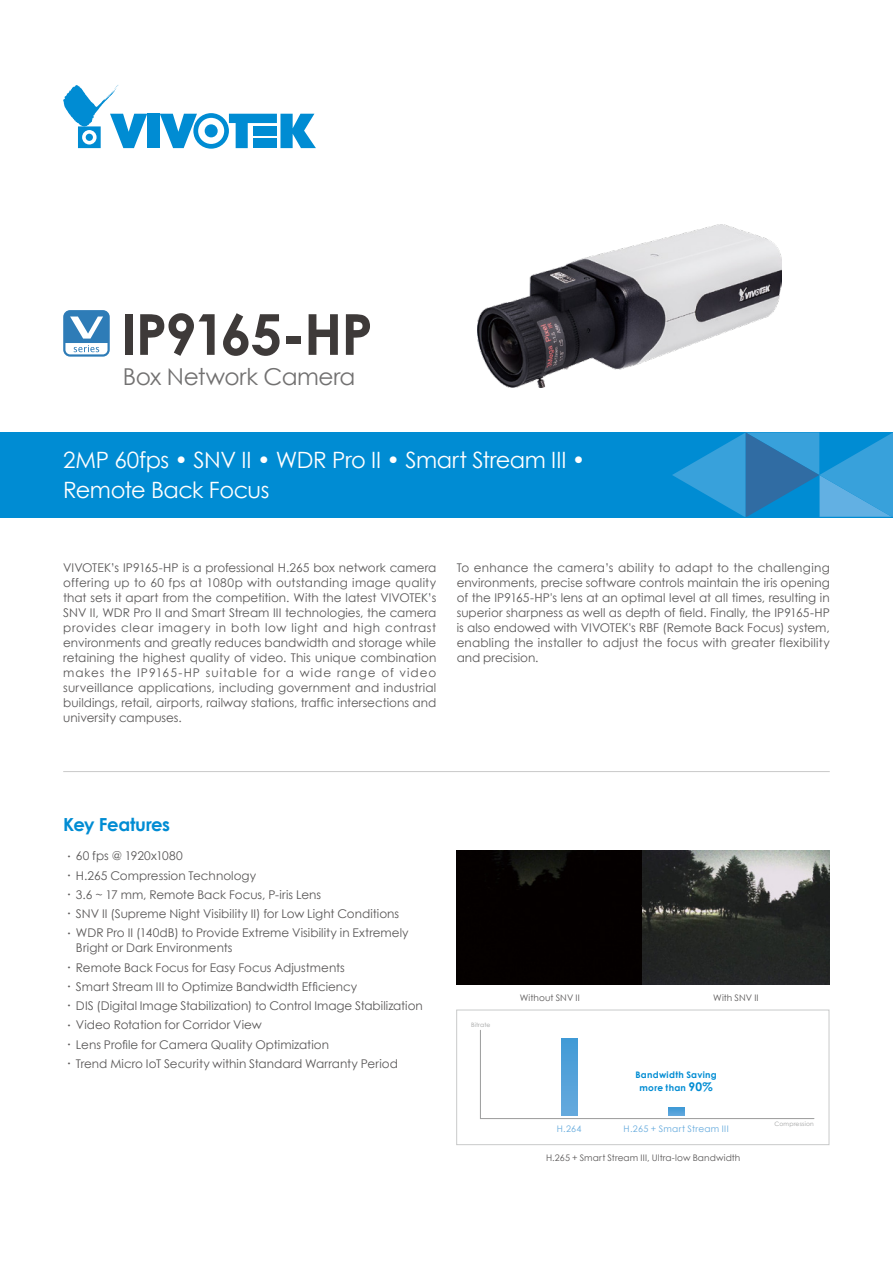
<style>
.page{position:relative;width:893px;height:1263px;background:#fff}
.page>*{position:absolute;margin:0;border:0;box-sizing:border-box;transform-origin:0 0}
.t1{font:700 56.55px "Century Gothic";letter-spacing:-.03em;color:#3e3a39}
.t2{font:23.25px "Century Gothic";letter-spacing:-.015em;color:#727171}
.t3{font:22.5px/30px "Century Gothic";letter-spacing:-.02em;color:#fff}
.t4{font:700 18px "Century Gothic";letter-spacing:-.02em;color:#008cd3}
.t5{font:12px/15px "Century Gothic";color:#595757;text-align:justify}
.t6{font:9px "Century Gothic";letter-spacing:.01em;color:#595757}
.t7{font:700 9px/13.5px "Century Gothic";letter-spacing:.03em;color:#008cd3;text-align:center}
.t8{font:9px "Century Gothic";letter-spacing:.035em;color:#65aadd}
.t9{font:6px "Century Gothic";letter-spacing:.03em;color:#9fa0a0}
.s1{font-family:"Adobe Ming Std";font-weight:300}
.s2{font-size:12px}
</style>
<div class="page">
<div style="left:0;top:432px;width:893px;height:85px;background:#008cd3"></div>
<svg style="left:672px;top:432px;width:221px;height:85px"></svg>
<img style="left:478px;top:225px;width:303px;height:163px">
<svg style="left:63px;top:310px;width:47px;height:47px"></svg>
<hr style="left:63px;top:771px;width:767px;height:1px;background:#c9caca">
<div style="left:147px;top:114px;width:13px;height:34px;background:#008cd3"></div>
<svg style="left:160px;top:113px;width:156px;height:36px"></svg>
<svg style="left:63px;top:85px;width:84px;height:63px"></svg>
<div style="left:86px;top:134px;width:7px;height:7px;background:#008cd3;border-radius:50%"></div>
<div style="left:457px;top:850px;width:186px;height:135px;background:#040000"></div>
<svg style="left:643px;top:850px;width:186px;height:135px;background:#3f413e"></svg>
<svg style="left:480px;top:1030px;width:335px;height:89px"></svg>
<div style="left:561px;top:1038px;width:16px;height:78px;background:linear-gradient(to bottom,#419ad6,#65a9dd)"></div>
<svg style="left:668px;top:1108px;width:16px;height:8px"></svg>
<div style="left:456px;top:1010px;width:373px;height:135px;border:1px solid #c9caca"></div>
<h1 class="t1" style="left:121px;top:291px;width:254px">IP9165-HP</h1>
<h2 class="t2" style="left:123px;top:361px;width:234px">Box Network Camera</h2>
<h3 class="t3" style="left:63px;top:445px;width:524px">2MP 60fps • SNV II • WDR Pro II • Smart Stream III •<br>Remote Back Focus</h3>
<p class="t5" style="left:63px;top:560px;width:375px">VIVOTEK’s IP9165-HP is a professional H.265 box network camera offering up to 60 fps at 1080p with outstanding image quality that sets it apart from the competition. With the latest VIVOTEK’s SNV II, WDR Pro II and Smart Stream III technologies, the camera provides clear imagery in both low light and high contrast environments and greatly reduces bandwidth and storage while retaining the highest quality of video. This unique combination makes the IP9165-HP suitable for a wide range of video surveillance applications, including government and industrial buildings, retail, airports, railway stations, traffic intersections and university campuses.</p>
<p class="t5" style="left:457px;top:560px;width:375px">To enhance the camera’s ability to adapt to the challenging environments, precise software controls maintain the iris opening of the IP9165-HP's lens at an optimal level at all times, resulting in superior sharpness as well as depth of field. Finally, the IP9165-HP is also endowed with VIVOTEK's RBF (Remote Back Focus) system, enabling the installer to adjust the focus with greater flexibility and precision.</p>
<h3 class="t4" style="left:63px;top:811px;width:109px">Key Features</h3>
<p class="t5" style="left:63px;top:848px;width:121px"><span class="s1">•</span> 60 fps @ 1920x1080</p>
<p class="t5" style="left:63px;top:868px;width:194px"><span class="s1">•</span> H.265 Compression Technology</p>
<p class="t5" style="left:63px;top:887px;width:260px"><span class="s1">•</span> 3.6 ~ 17 mm, Remote Back Focus, P-iris Lens</p>
<p class="t5" style="left:63px;top:906px;width:338px"><span class="s1">•</span> SNV II (Supreme Night Visibility II) for Low Light Conditions</p>
<p class="t5" style="left:76px;top:925px;width:334px;text-indent:-13px"><span class="s1">•</span> WDR Pro II (140dB) to Provide Extreme Visibility in Extremely<br>Bright or Dark Environments</p>
<p class="t5" style="left:63px;top:960px;width:283px"><span class="s1">•</span> Remote Back Focus for Easy Focus Adjustments</p>
<p class="t5" style="left:63px;top:979px;width:296px"><span class="s1">•</span> Smart Stream III to Optimize Bandwidth Efficiency</p>
<p class="t5" style="left:63px;top:998px;width:361px"><span class="s1">•</span> DIS (Digital Image Stabilization) to Control Image Stabilization</p>
<p class="t5" style="left:63px;top:1017px;width:200px"><span class="s1">•</span> Video Rotation for Corridor View</p>
<p class="t5" style="left:63px;top:1037px;width:267px"><span class="s1">•</span> Lens Profile for Camera Quality Optimization</p>
<p class="t5" style="left:63px;top:1056px;width:336px"><span class="s1">•</span> Trend Micro IoT Security within Standard Warranty Period</p>
<p class="t9" style="left:471px;top:1020px;width:21px">Bitrate</p>
<p class="t6" style="left:520px;top:991px;width:62px">Without SNV II</p>
<p class="t6" style="left:713px;top:991px;width:47px">With SNV II</p>
<p class="t7" style="left:635px;top:1067px;width:83px">Bandwidth Saving more than <span class="s2">90%</span></p>
<p class="t8" style="left:557px;top:1122px;width:26px">H.264</p>
<p class="t8" style="left:624px;top:1122px;width:107px">H.265 + Smart Stream III</p>
<p class="t6" style="left:546px;top:1151px;width:196px">H.265 + Smart Stream III, Ultra-low Bandwidth</p>
<p class="t9" style="left:774px;top:1119px;width:41px">Compression</p>
</div>
